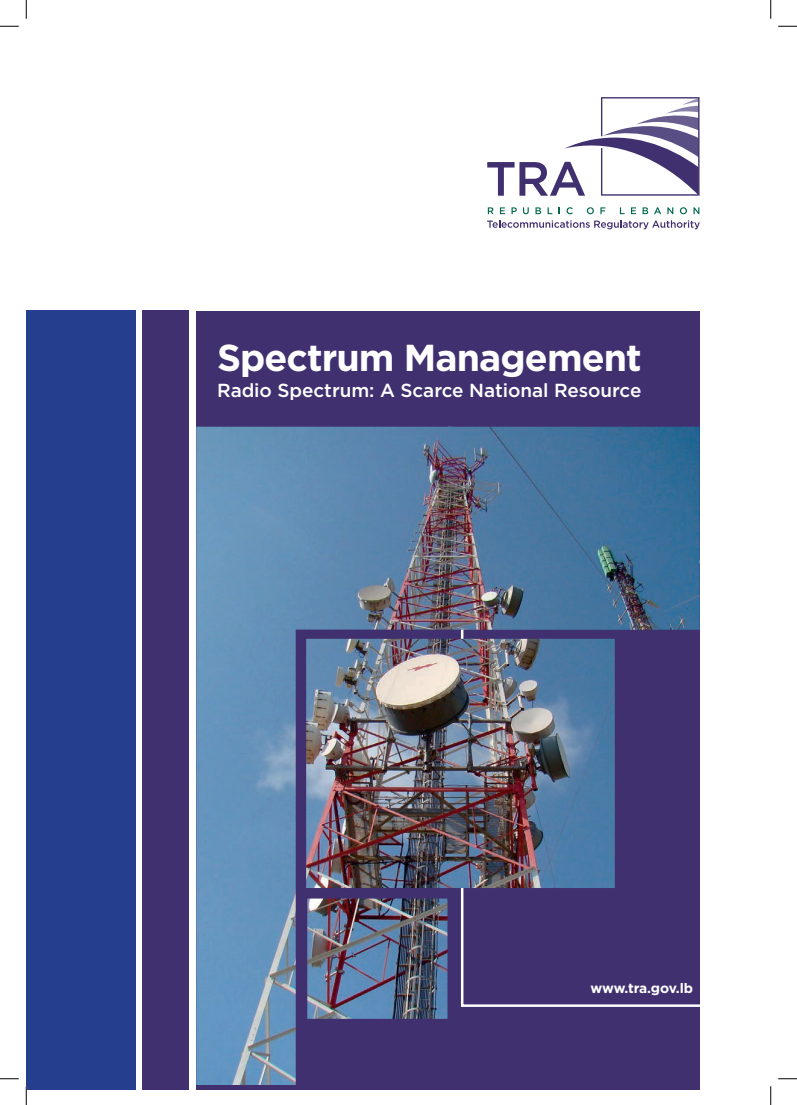
<style>
.page{position:relative;width:797px;height:1105px;background:#fff}
.page>*{position:absolute;margin:0;border:0;box-sizing:border-box;transform-origin:0 0}
.t1{font:700 37.5px "Gotham";letter-spacing:-.025em;color:#fff}
.t2{font:500 18.88px "Gotham";letter-spacing:-.005em;color:#fff}
.t3{font:700 13.75px "Gotham";letter-spacing:-.015em;color:#fff}
</style>
<div class="page">
<div style="left:196px;top:311px;width:503px;height:778px;background:#41306f"></div>
<img style="left:196px;top:427px;width:503px;height:658px">
<div style="left:26px;top:310px;width:109px;height:779px;background:#253f8e"></div>
<div style="left:142px;top:310px;width:46px;height:779px;background:#41306f"></div>
<svg style="left:487px;top:97px;width:212px;height:99px"></svg>
<svg style="left:487px;top:220px;width:212px;height:9px"></svg>
<svg style="left:488px;top:207px;width:5px;height:7px"></svg>
<svg style="left:500px;top:207px;width:5px;height:7px"></svg>
<svg style="left:511px;top:207px;width:6px;height:7px"></svg>
<svg style="left:523px;top:207px;width:6px;height:7px"></svg>
<svg style="left:535px;top:207px;width:6px;height:7px"></svg>
<svg style="left:547px;top:207px;width:5px;height:7px"></svg>
<svg style="left:558px;top:207px;width:2px;height:7px"></svg>
<svg style="left:566px;top:207px;width:6px;height:7px"></svg>
<svg style="left:587px;top:207px;width:7px;height:7px"></svg>
<svg style="left:600px;top:207px;width:5px;height:7px"></svg>
<svg style="left:620px;top:207px;width:4px;height:7px"></svg>
<svg style="left:631px;top:207px;width:5px;height:7px"></svg>
<svg style="left:642px;top:207px;width:6px;height:7px"></svg>
<svg style="left:654px;top:207px;width:7px;height:7px"></svg>
<svg style="left:667px;top:207px;width:6px;height:7px"></svg>
<svg style="left:680px;top:207px;width:7px;height:7px"></svg>
<svg style="left:693px;top:207px;width:6px;height:7px"></svg>
<svg style="left:0;top:25px;width:19px;height:2px"></svg>
<svg style="left:778px;top:25px;width:19px;height:2px"></svg>
<svg style="left:0;top:1078px;width:19px;height:1px"></svg>
<svg style="left:778px;top:1078px;width:19px;height:1px"></svg>
<svg style="left:25px;top:0;width:2px;height:19px"></svg>
<svg style="left:25px;top:1086px;width:2px;height:19px"></svg>
<svg style="left:770px;top:0;width:1px;height:19px"></svg>
<svg style="left:770px;top:1086px;width:1px;height:19px"></svg>
<h1 class="t1" style="left:217px;top:344px;width:426px">Spectrum Management</h1>
<p class="t2" style="left:217px;top:383px;width:426px">Radio Spectrum: A Scarce National Resource</p>
<p class="t3" style="left:590px;top:983px;width:104px">www.tra.gov.lb</p>
</div>
